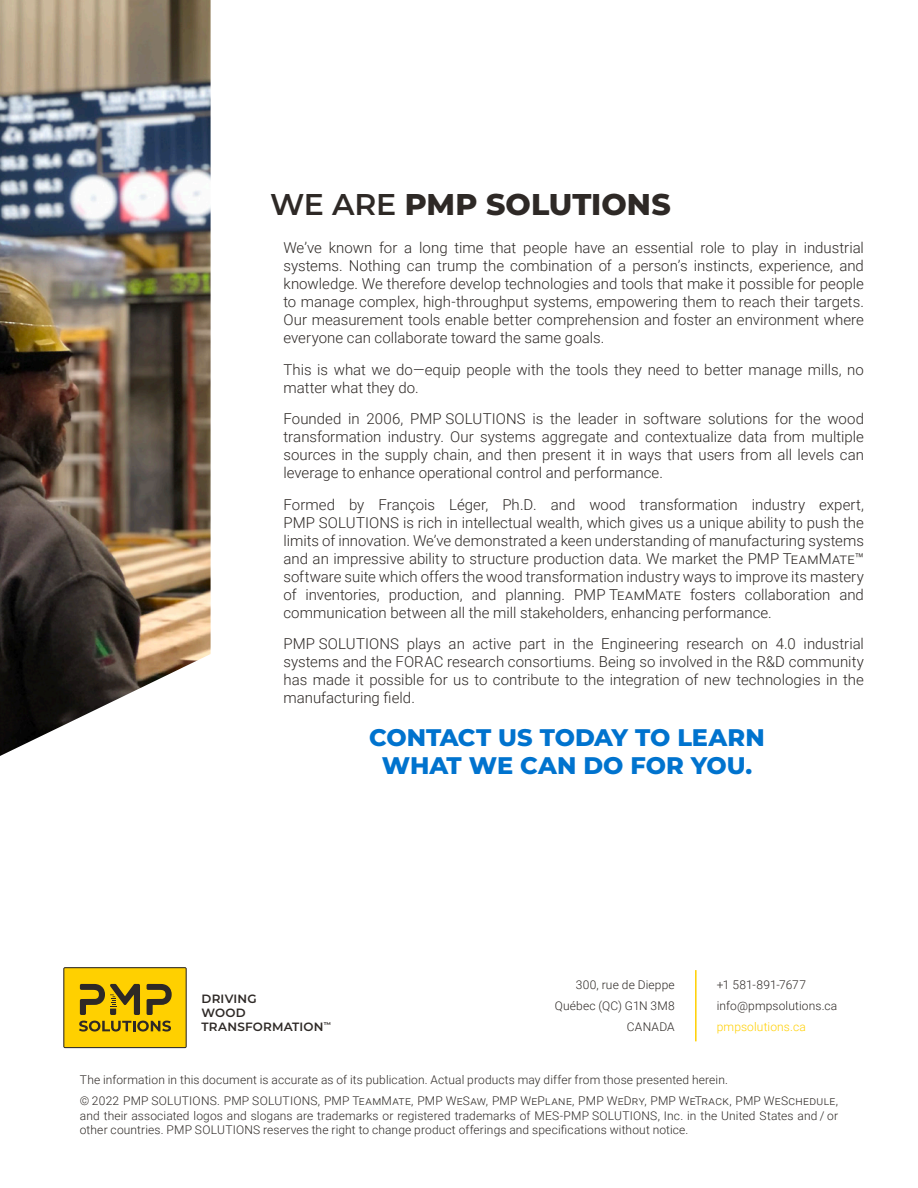
<style>
.page{position:relative;width:918px;height:1188px;background:#fff}
.page>*{position:absolute;margin:0;border:0;box-sizing:border-box;transform-origin:0 0}
.Heading_1{font:800 30px "Montserrat";color:#2e2926}
.Heading_2_Centered{font:800 24px/28.8px "Montserrat";letter-spacing:-.005em;color:#0073ce;text-align:center}
.Body{font:300 15px/18px "Roboto";color:#2e2926;text-align:justify}
.Small_Print{font:300 12px/14.4px "Roboto";letter-spacing:.01em;color:#2e2926;text-align:justify}
.Subtitile{font:600 12px/14.4px "Montserrat";letter-spacing:.015em;color:#2e2926}
.Small_Print-2{font:300 12px "Roboto";letter-spacing:.01em;color:#ffd000}
.s1{font-weight:600}
</style>
<div class="page">
<hr style="left:695px;top:970px;width:2px;height:71px;background:#ffd000">
<svg style="left:63px;top:967px;width:124px;height:81px;background:#d2ac09"></svg>
<img style="left:0;top:0;width:211px;height:756px">
<p class="Heading_1" style="left:270px;top:182px;width:402px"><span class="s1">WE ARE</span> PMP SOLUTIONS</p>
<p class="Body" style="left:284px;top:238px;width:582px">We’ve known for a long time that people have an essential role to play in industrial systems. Nothing can trump the combination of a person’s instincts, experience, and knowledge. We therefore develop technologies and tools that make it possible for people to manage complex, high-throughput systems, empowering them to reach their targets.<br>Our measurement tools enable better comprehension and foster an environment where everyone can collaborate toward the same goals.</p>
<p class="Body" style="left:284px;top:360px;width:582px">This is what we do—equip people with the tools they need to better manage mills, no matter what they do.</p>
<p class="Body" style="left:284px;top:409px;width:582px">Founded in 2006, PMP SOLUTIONS is the leader in software solutions for the wood transformation industry. Our systems aggregate and contextualize data from multiple sources in the supply chain, and then present it in ways that users from all levels can leverage to enhance operational control and performance.</p>
<p class="Body" style="left:284px;top:495px;width:582px">Formed by François Léger, Ph.D. and wood transformation industry expert, PMP SOLUTIONS is rich in intellectual wealth, which gives us a unique ability to push the limits of innovation. We’ve demonstrated a keen understanding of manufacturing systems and an impressive ability to structure production data. We market the PMP TeamMate™ software suite which offers the wood transformation industry ways to improve its mastery of inventories, production, and planning. PMP TeamMate fosters collaboration and communication between all the mill stakeholders, enhancing performance.</p>
<p class="Body" style="left:284px;top:634px;width:582px">PMP SOLUTIONS plays an active part in the Engineering research on 4.0 industrial systems and the FORAC research consortiums. Being so involved in the R&amp;D community has made it possible for us to contribute to the integration of new technologies in the manufacturing field.</p>
<p class="Heading_2_Centered" style="left:369px;top:721px;width:397px">CONTACT US TODAY TO LEARN<br>WHAT WE CAN DO FOR YOU.</p>
<p class="Subtitile" style="left:202px;top:991px;width:131px">DRIVING<br>WOOD<br>TRANSFORMATION<sup>™</sup></p>
<p class="Small_Print" style="left:576px;top:977px;width:101px">300, rue de Dieppe</p>
<p class="Small_Print" style="left:555px;top:998px;width:121px">Québec (QC) G1N 3M8</p>
<p class="Small_Print" style="left:627px;top:1019px;width:49px">CANADA</p>
<p class="Small_Print" style="left:717px;top:977px;width:91px">+1 581-891-7677</p>
<p class="Small_Print" style="left:717px;top:998px;width:122px">info@pmpsolutions.ca</p>
<p class="Small_Print-2" style="left:717px;top:1019px;width:91px">pmpsolutions.ca</p>
<p class="Small_Print" style="left:80px;top:1072px;width:650px">The information in this document is accurate as of its publication. Actual products may differ from those presented herein.</p>
<p class="Small_Print" style="left:80px;top:1093px;width:760px">© 2022 PMP SOLUTIONS. PMP SOLUTIONS, PMP TeamMate, PMP WeSaw, PMP WePlane, PMP WeDry, PMP WeTrack, PMP WeSchedule, and their associated logos and slogans are trademarks or registered trademarks of MES-PMP SOLUTIONS, Inc. in the United States and / or other countries. PMP SOLUTIONS reserves the right to change product offerings and specifications without notice.</p>
</div>
